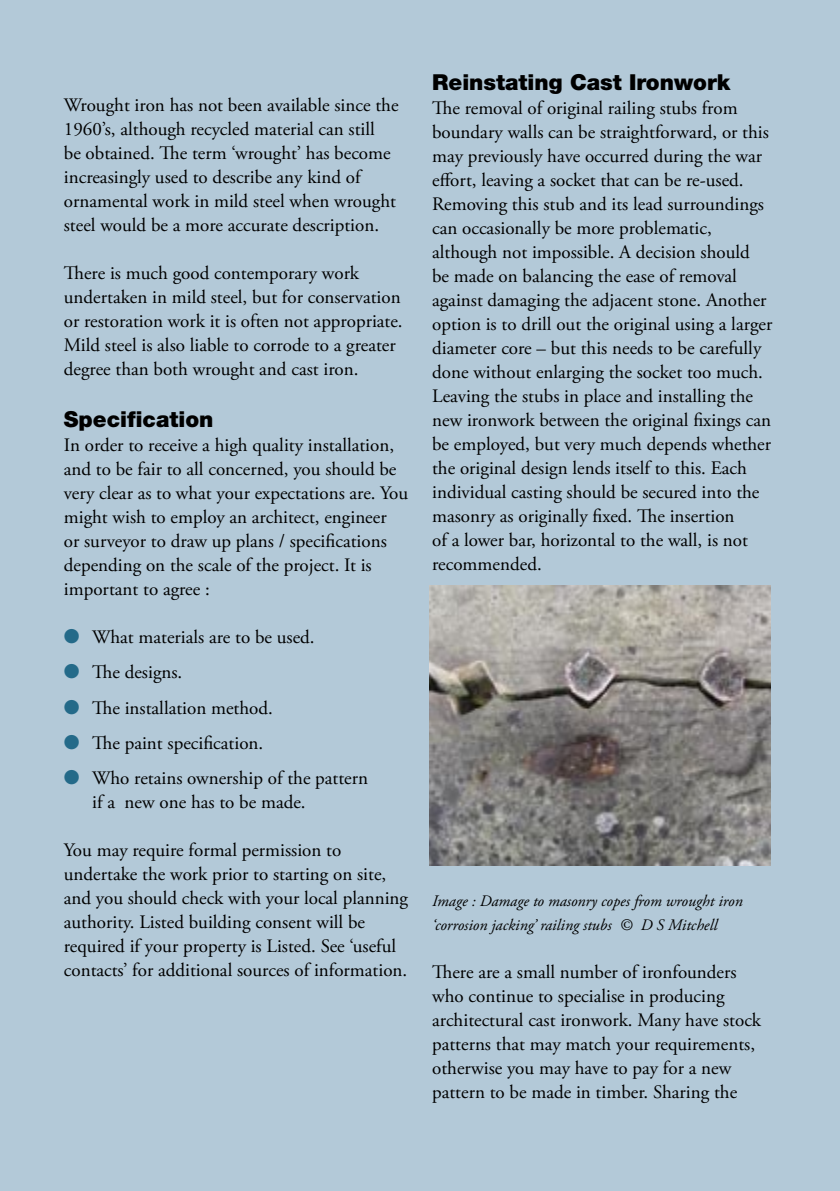
<style>
.page{position:relative;width:840px;height:1191px;background:#fff}
.page>*{position:absolute;margin:0;border:0;box-sizing:border-box;transform-origin:0 0}
.Subhead_1{font:900 22px "Helvetica Neue";color:#000}
.Body{font:19px/24px "Adobe Garamond Pro";color:#000}
.Body-2{font:italic 16px/24px "Adobe Garamond Pro";color:#000}
.s1{color:#246a89}
</style>
<div class="page">
<div style="left:0;top:0;width:839px;height:1191px;background:#b3c9d8"></div>
<img style="left:429px;top:585px;width:341px;height:281px">
<p class="Body" style="left:64px;top:93px;width:336px">Wrought iron has not been available since the 1960’s, although recycled material can still<br>be obtained. The term ‘wrought’ has become increasingly used to describe any kind of ornamental work in mild steel when wrought steel would be a more accurate description.</p>
<p class="Body" style="left:64px;top:261px;width:340px">There is much good contemporary work undertaken in mild steel, but for conservation or restoration work it is often not appropriate.<br>Mild steel is also liable to corrode to a greater degree than both wrought and cast iron.</p>
<p class="Subhead_1" style="left:64px;top:406px;width:151px">Specification</p>
<p class="Body" style="left:64px;top:433px;width:345px">In order to receive a high quality installation, and to be fair to all concerned, you should be very clear as to what your expectations are. You might wish to employ an architect, engineer<br>or surveyor to draw up plans / specifications depending on the scale of the project. It is important to agree :</p>
<p class="Body" style="left:64px;top:625px;width:252px"><span class="s1">●</span> What materials are to be used.</p>
<p class="Body" style="left:64px;top:661px;width:120px"><span class="s1">●</span> The designs.</p>
<p class="Body" style="left:64px;top:696px;width:210px"><span class="s1">●</span> The installation method.</p>
<p class="Body" style="left:64px;top:731px;width:201px"><span class="s1">●</span> The paint specification.</p>
<p class="Body" style="left:92px;top:767px;width:277px;text-indent:-28px"><span class="s1">●</span> Who retains ownership of the pattern if a new one has to be made.</p>
<p class="Body" style="left:64px;top:839px;width:345px">You may require formal permission to undertake the work prior to starting on site, and you should check with your local planning authority. Listed building consent will be required if your property is Listed. See ‘useful contacts’ for additional sources of information.</p>
<p class="Subhead_1" style="left:432px;top:69px;width:299px">Reinstating Cast Ironwork</p>
<p class="Body" style="left:432px;top:96px;width:341px">The removal of original railing stubs from boundary walls can be straightforward, or this may previously have occurred during the war effort, leaving a socket that can be re-used.<br>Removing this stub and its lead surroundings can occasionally be more problematic, although not impossible. A decision should<br>be made on balancing the ease of removal against damaging the adjacent stone. Another option is to drill out the original using a larger diameter core – but this needs to be carefully done without enlarging the socket too much.<br>Leaving the stubs in place and installing the new ironwork between the original fixings can be employed, but very much depends whether the original design lends itself to this. Each individual casting should be secured into the masonry as originally fixed. The insertion<br>of a lower bar, horizontal to the wall, is not recommended.</p>
<p class="Body-2" style="left:432px;top:889px;width:312px">Image : Damage to masonry copes from wrought iron ‘corrosion jacking’ railing stubs © D S Mitchell</p>
<p class="Body" style="left:432px;top:960px;width:330px">There are a small number of ironfounders who continue to specialise in producing architectural cast ironwork. Many have stock patterns that may match your requirements, otherwise you may have to pay for a new pattern to be made in timber. Sharing the</p>
</div>
